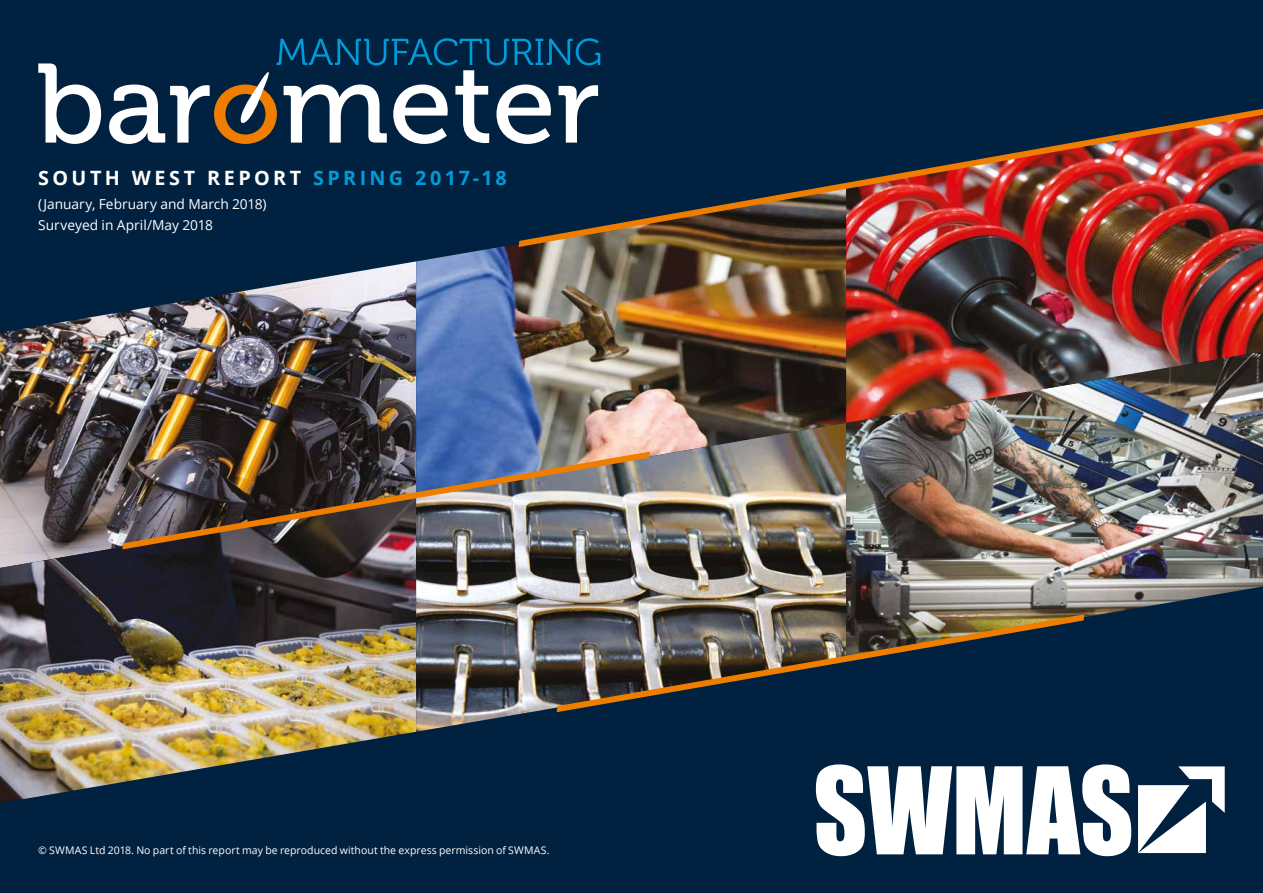
<style>
.page{position:relative;width:1263px;height:893px;background:#002140}
.page>*{position:absolute;margin:0;border:0;box-sizing:border-box;transform-origin:0 0}
.t1{font:700 19.8px "Open Sans";letter-spacing:.175em;color:#fff}
.t2{font:13.8px/21px "Open Sans";color:#fff}
.t3{font:13.5px "Open Sans";letter-spacing:.25em;color:#fff}
.t4{font:10.5px "Open Sans";color:#fff}
.s1{color:#009cd9}
</style>
<div class="page">
<img style="left:0;top:261px;width:416px;height:236px">
<img style="left:846px;top:423px;width:417px;height:193px">
<img style="left:0;top:497px;width:416px;height:306px">
<img style="left:846px;top:252px;width:417px;height:171px">
<img style="left:416px;top:245px;width:430px;height:178px">
<img style="left:416px;top:423px;width:430px;height:309px">
<svg style="left:816px;top:764px;width:409px;height:93px"></svg>
<svg style="left:38px;top:63px;width:63px;height:81px"></svg>
<svg style="left:109px;top:38px;width:491px;height:106px"></svg>
<img style="left:512px;top:101px;width:751px;height:151px">
<img style="left:550px;top:607px;width:541px;height:112px">
<img style="left:116px;top:445px;width:541px;height:111px">
<h1 class="t1" style="left:38px;top:164px;width:470px">SOUTH WEST REPORT <span class="s1">SPRING 2017-18</span></h1>
<h2 class="t2" style="left:38px;top:194px;width:230px">(January, February and March 2018)<br>Surveyed in April/May 2018</h2>
<p class="t4" style="left:38px;top:842px;width:513px">© SWMAS Ltd 2018. No part of this report may be reproduced without the express permission of SWMAS.</p>
<p class="t3" style="left:35px;top:845px;width:269px">SOUTH WEST SPRING 2017-18</p>
</div>
